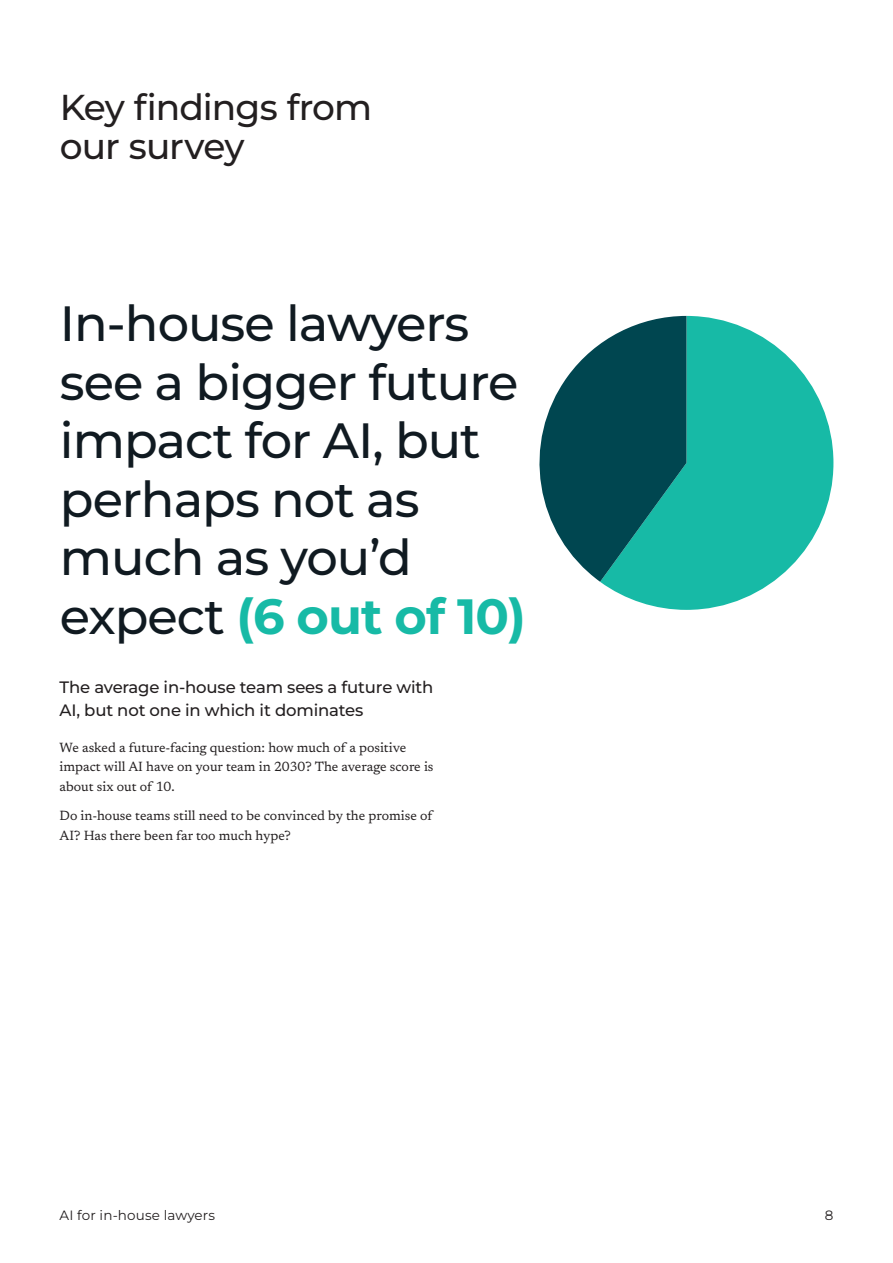
<style>
.page{position:relative;width:893px;height:1263px;background:#fff}
.page>*{position:absolute;margin:0;border:0;box-sizing:border-box;transform-origin:0 0}
.H1_40pt_White_Medium{font:500 49.5px/58.5px "Montserrat";letter-spacing:-.02em;color:#101a21}
.H3_24pt_Medium{font:500 36px/39px "Montserrat";letter-spacing:-.03em;color:#231f20}
.H7_11pt_Medium{font:500 16.5px/22.5px "Montserrat";letter-spacing:-.01em;color:#231f20}
.Body_Copy__Grid__9pt{font:13.5px/19.5px "Newsreader";color:#231f20}
.t1{font:13.5px "Montserrat";letter-spacing:.01em;color:#231f20}
.s1{font-weight:700;color:#17baa6}
</style>
<div class="page">
<svg style="left:600px;top:316px;width:233px;height:294px;fill:#17baa6"></svg>
<svg style="left:539px;top:316px;width:147px;height:266px"></svg>
<p class="H3_24pt_Medium" style="left:60px;top:87px;width:314px">Key findings from our survey</p>
<p class="H1_40pt_White_Medium" style="left:60px;top:293px;width:468px">In-house lawyers see a bigger future impact for AI, but perhaps not as much as you’d expect <span class="s1">(6 out of 10)</span></p>
<p class="H7_11pt_Medium" style="left:60px;top:676px;width:375px">The average in-house team sees a future with<br>AI, but not one in which it dominates</p>
<p class="Body_Copy__Grid__9pt" style="left:60px;top:737px;width:376px">We asked a future-facing question: how much of a positive impact will AI have on your team in 2030? The average score is about six out of 10.</p>
<p class="Body_Copy__Grid__9pt" style="left:60px;top:805px;width:374px">Do in-house teams still need to be convinced by the promise of<br>AI? Has there been far too much hype?</p>
<p class="t1" style="left:60px;top:1206px;width:157px">AI for in-house lawyers</p>
<p class="t1" style="left:825px;top:1206px;width:10px">8</p>
</div>
